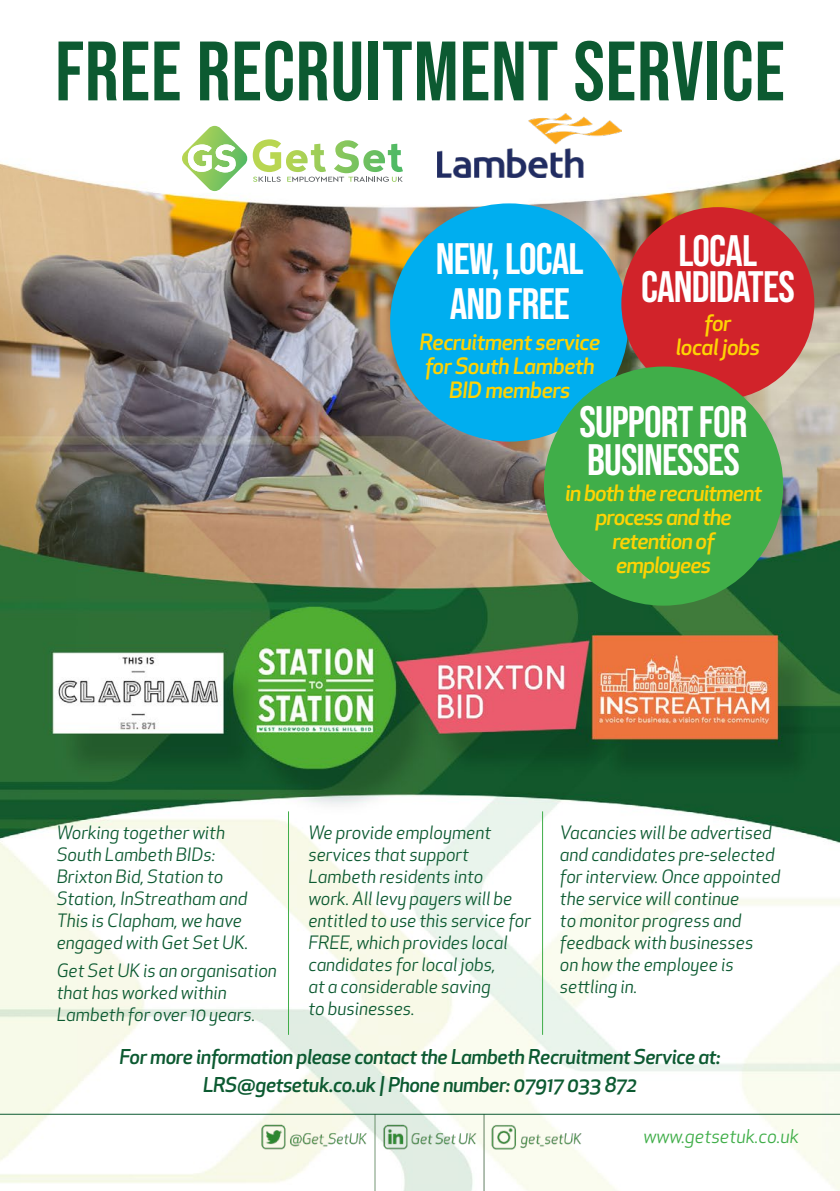
<style>
.page{position:relative;width:840px;height:1191px;background:#fff}
.page>*{position:absolute;margin:0;border:0;box-sizing:border-box;transform-origin:0 0}
.Headings_1st_para_ca{font:84px "Bebas Neue";letter-spacing:.01em;color:#0c5a31}
.Headings_1st_para_ca-2{font:44px/38px "Bebas Neue";letter-spacing:-.02em;color:#fff}
.Headings_1st_para_ca-3{font:italic 500 22px/24px "Apex New";letter-spacing:-.04em;color:#fed304;text-align:center}
.Headings_1st_para_ca-4{font:italic 500 22px/24px "Apex New";letter-spacing:-.02em;color:#fed304;text-align:center}
.Headings_1st_para_ca-5{font:italic 500 20px "Apex New";letter-spacing:-.02em;color:#0c5a31}
.t1{font:italic 18.6px "Apex New";color:#40ae49}
.Headings_1st_para_ca-6{font:italic 18px/22px "Apex New";color:#0c5a31}
</style>
<div class="page">
<img style="left:0;top:125px;width:839px;height:1066px">
<img style="left:210px;top:1115px;width:409px;height:76px">
<hr style="left:0;top:1114px;width:839px;height:1px;background:#0c5a31">
<hr style="left:288px;top:811px;width:1px;height:223px;background:#40ae49">
<hr style="left:542px;top:811px;width:1px;height:223px;background:#40ae49">
<div style="left:390px;top:203px;width:238px;height:238px;background:#00aeef;border-radius:50%"></div>
<div style="left:621px;top:207px;width:192px;height:193px;background:#d1232a;border-radius:50%"></div>
<div style="left:543px;top:366px;width:239px;height:239px;background:#40ae49;border-radius:50%"></div>
<img style="left:437px;top:113px;width:184px;height:65px">
<svg style="left:182px;top:126px;width:221px;height:65px"></svg>
<p class="Headings_1st_para_ca" style="left:55px;top:24px;width:731px">FREE RECRUITMENT SERVICE</p>
<p class="Headings_1st_para_ca-2" style="left:435px;top:240px;width:149px">NEW, LOCAL</p>
<p class="Headings_1st_para_ca-2" style="left:449px;top:284px;width:121px">AND FREE</p>
<p class="Headings_1st_para_ca-4" style="left:419px;top:329px;width:182px">Recruitment service for South Lambeth<br>BID members</p>
<p class="Headings_1st_para_ca-2" style="left:678px;top:231px;width:80px">LOCAL</p>
<p class="Headings_1st_para_ca-2" style="left:640px;top:268px;width:155px">CANDIDATES</p>
<p class="Headings_1st_para_ca-3" style="left:704px;top:310px;width:28px">for</p>
<p class="Headings_1st_para_ca-4" style="left:675px;top:334px;width:86px">local jobs</p>
<p class="Headings_1st_para_ca-2" style="left:579px;top:402px;width:169px">SUPPORT FOR<br>BUSINESSES</p>
<p class="Headings_1st_para_ca-3" style="left:564px;top:481px;width:198px">in both the recruitment process and the retention of employees</p>
<p class="Headings_1st_para_ca-6" style="left:57px;top:821px;width:193px">Working together with<br>South Lambeth BIDs:<br>Brixton Bid, Station to<br>Station, InStreatham and<br>This is Clapham, we have engaged with Get Set UK.</p>
<p class="Headings_1st_para_ca-6" style="left:57px;top:959px;width:221px">Get Set UK is an organisation that has worked within<br>Lambeth for over 10 years.</p>
<p class="Headings_1st_para_ca-6" style="left:308px;top:821px;width:224px">We provide employment services that support<br>Lambeth residents into<br>work. All levy payers will be entitled to use this service for<br>FREE, which provides local candidates for local jobs,<br>at a considerable saving<br>to businesses.</p>
<p class="Headings_1st_para_ca-6" style="left:559px;top:821px;width:222px">Vacancies will be advertised and candidates pre-selected for interview. Once appointed the service will continue<br>to monitor progress and feedback with businesses<br>on how the employee is settling in.</p>
<p class="Headings_1st_para_ca-5" style="left:119px;top:1043px;width:602px">For more information please contact the Lambeth Recruitment Service at:</p>
<p class="Headings_1st_para_ca-5" style="left:203px;top:1071px;width:435px">LRS@getsetuk.co.uk | Phone number: 07917 033 872</p>
<p class="t1" style="left:643px;top:1125px;width:157px">www.getsetuk.co.uk</p>
</div>
